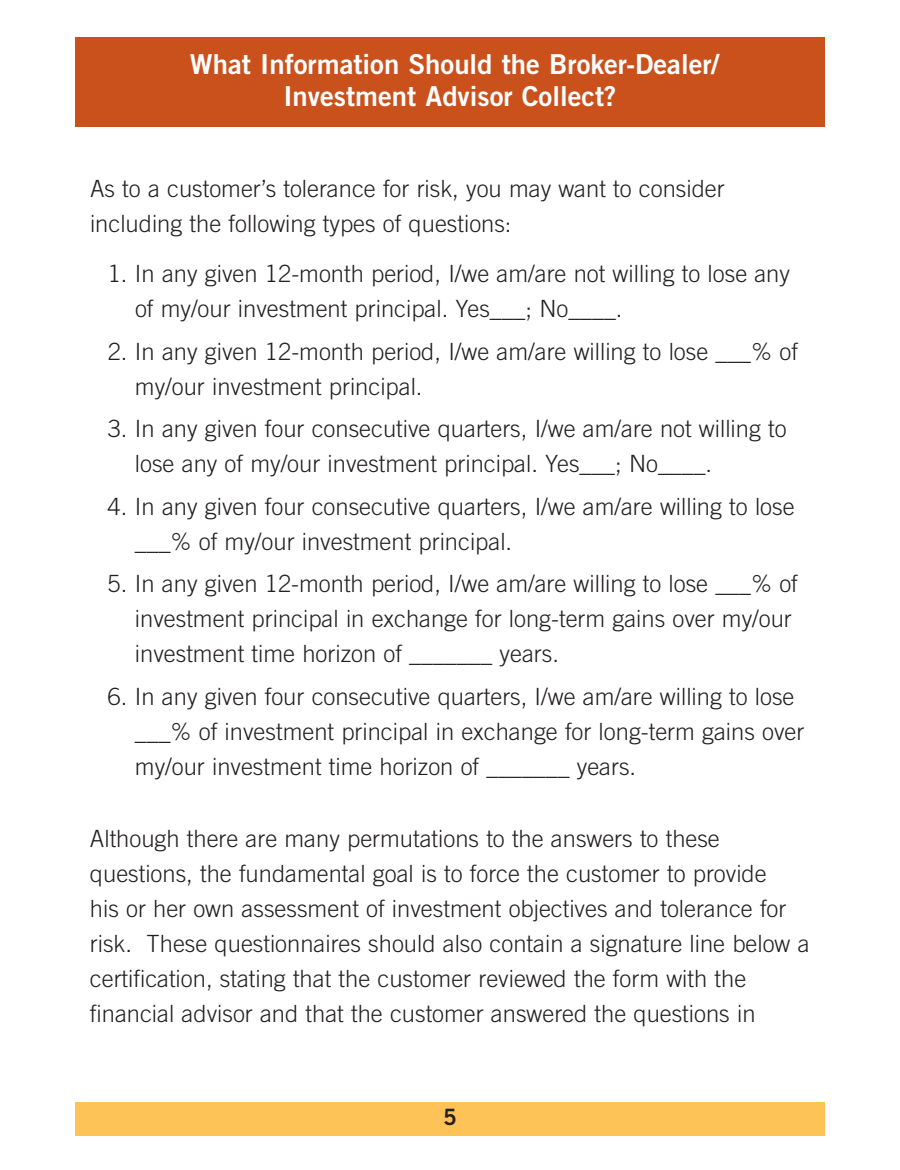
<style>
.page{position:relative;width:900px;height:1170px;background:#fff}
.page>*{position:absolute;margin:0;border:0;box-sizing:border-box;transform-origin:0 0}
.t1{font:27.5px/32.5px "Trade Gothic Bold Two";color:#fff;text-align:center}
.t2{font:300 23.75px/35px "Trade Gothic";color:#231f20}
.t3{font:22.5px "Trade Gothic Bold Two";color:#231f20}
</style>
<div class="page">
<div style="left:75px;top:38px;width:750px;height:90px;background:#cb511c"></div>
<div style="left:75px;top:1102px;width:750px;height:34px;background:#fec357"></div>
<p class="t1" style="left:190px;top:50px;width:531px">What Information Should the Broker-Dealer/<br>Investment Advisor Collect?</p>
<p class="t2" style="left:90px;top:173px;width:636px">As to a customer’s tolerance for risk, you may want to consider including the following types of questions:</p>
<p class="t2" style="left:135px;top:258px;width:657px;text-indent:-27px">1. In any given 12-month period, I/we am/are not willing to lose any of my/our investment principal. Yes___; No____.</p>
<p class="t2" style="left:135px;top:336px;width:665px;text-indent:-27px">2. In any given 12-month period, I/we am/are willing to lose ___% of my/our investment principal.</p>
<p class="t2" style="left:135px;top:413px;width:653px;text-indent:-27px">3. In any given four consecutive quarters, I/we am/are not willing to lose any of my/our investment principal. Yes___; No____.</p>
<p class="t2" style="left:135px;top:491px;width:661px;text-indent:-27px">4. In any given four consecutive quarters, I/we am/are willing to lose ___% of my/our investment principal.</p>
<p class="t2" style="left:135px;top:568px;width:664px;text-indent:-27px">5. In any given 12-month period, I/we am/are willing to lose ___% of investment principal in exchange for long-term gains over my/our investment time horizon of _______ years.</p>
<p class="t2" style="left:135px;top:681px;width:671px;text-indent:-27px">6. In any given four consecutive quarters, I/we am/are willing to lose ___% of investment principal in exchange for long-term gains over my/our investment time horizon of _______ years.</p>
<p class="t2" style="left:90px;top:823px;width:721px">Although there are many permutations to the answers to these questions, the fundamental goal is to force the customer to provide<br>his or her own assessment of investment objectives and tolerance for risk. These questionnaires should also contain a signature line below a certification, stating that the customer reviewed the form with the financial advisor and that the customer answered the questions in</p>
<p class="t3" style="left:443px;top:1109px;width:15px">5</p>
</div>
